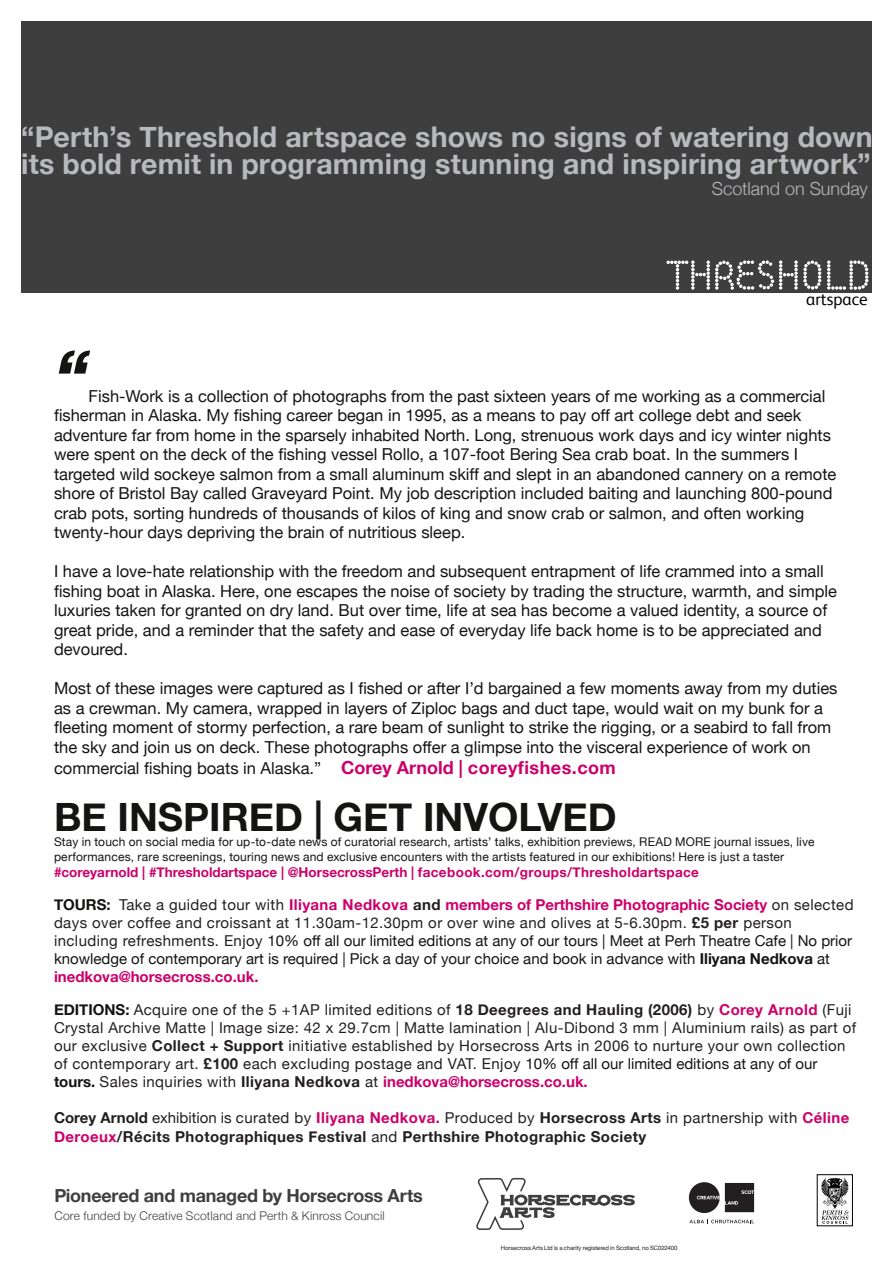
<style>
.page{position:relative;width:893px;height:1263px;background:#fff}
.page>*{position:absolute;margin:0;border:0;box-sizing:border-box;transform-origin:0 0}
.t1{font:italic 700 72px "Helvetica Neue";color:#141413}
.t2{font:700 39px "Helvetica Neue";color:#141413}
.t3{font:700 28.5px "Helvetica Neue";letter-spacing:.005em;color:#b8b9bc}
.t4{font:700 18px "Helvetica Neue";letter-spacing:-.015em;color:#3e3e3f}
.t5{font:300 18px "Helvetica Neue";color:#b8b9bc}
.t6{font:16.95px "FS Albert";color:#020404}
.t7{font:16.5px/19.5px "Helvetica Neue";color:#141413}
.t8{font:15px/18px "Helvetica Neue";letter-spacing:.025em;color:#231f20}
.t9{font:15px/18px "Helvetica Neue";color:#141413}
.t10{font:700 15px/18px "Helvetica Neue";letter-spacing:.025em;color:#231f20}
.t11{font:700 13.5px "Helvetica Neue";color:#cc006a}
.t12{font:12px/15px "Helvetica Neue";letter-spacing:.015em;color:#141413}
.t13{font:300 12px "Helvetica Neue";letter-spacing:.015em;color:#3e3e3f}
.t14{font:6px "Helvetica Neue";letter-spacing:-.01em;color:#231f20}
.s1{font-weight:700;font-size:18px;color:#cc006a}
.s2{font-weight:700}
.s3{color:#231f20}
.s4{font-weight:700;color:#cc006a}
.s5{font-weight:700;color:#231f20}
.s6{font-weight:700;color:#141413}
.s7{color:#141413}
.s8{font-weight:400}
.s9{color:#cc006a}
</style>
<div class="page">
<div style="left:21px;top:21px;width:851px;height:271px;background:#3e3e3f"></div>
<svg style="left:827px;top:260px;width:41px;height:30px"></svg>
<svg style="left:666px;top:260px;width:155px;height:30px"></svg>
<svg style="left:821px;top:1177px;width:28px;height:47px"></svg>
<div style="left:817px;top:1174px;width:36px;height:52px;border:1px solid #000"></div>
<svg style="left:476px;top:1178px;width:159px;height:52px"></svg>
<svg style="left:689px;top:1182px;width:65px;height:31px"></svg>
<svg style="left:689px;top:1219px;width:65px;height:5px"></svg>
<p class="t3" style="left:21px;top:119px;width:853px">“Perth’s Threshold artspace shows no signs of watering down</p>
<p class="t3" style="left:21px;top:146px;width:851px">its bold remit in programming stunning and inspiring artwork”</p>
<p class="t5" style="left:712px;top:177px;width:158px">Scotland on Sunday</p>
<p class="t6" style="left:806px;top:289px;width:63px">artspace</p>
<p class="t1" style="left:54px;top:332px;width:36px">“</p>
<p class="t7" style="left:54px;top:386px;width:784px;text-indent:35px">Fish-Work is a collection of photographs from the past sixteen years of me working as a commercial fisherman in Alaska. My fishing career began in 1995, as a means to pay off art college debt and seek adventure far from home in the sparsely inhabited North. Long, strenuous work days and icy winter nights were spent on the deck of the fishing vessel Rollo, a 107-foot Bering Sea crab boat. In the summers I targeted wild sockeye salmon from a small aluminum skiff and slept in an abandoned cannery on a remote shore of Bristol Bay called Graveyard Point. My job description included baiting and launching 800-pound crab pots, sorting hundreds of thousands of kilos of king and snow crab or salmon, and often working twenty-hour days depriving the brain of nutritious sleep.</p>
<p class="t7" style="left:54px;top:562px;width:785px">I have a love-hate relationship with the freedom and subsequent entrapment of life crammed into a small fishing boat in Alaska. Here, one escapes the noise of society by trading the structure, warmth, and simple luxuries taken for granted on dry land. But over time, life at sea has become a valued identity, a source of great pride, and a reminder that the safety and ease of everyday life back home is to be appreciated and devoured.</p>
<p class="t7" style="left:54px;top:679px;width:785px">Most of these images were captured as I fished or after I’d bargained a few moments away from my duties as a crewman. My camera, wrapped in layers of Ziploc bags and duct tape, would wait on my bunk for a fleeting moment of stormy perfection, a rare beam of sunlight to strike the rigging, or a seabird to fall from the sky and join us on deck. These photographs offer a glimpse into the visceral experience of work on</p>
<p class="t7" style="left:54px;top:758px;width:563px">commercial fishing boats in Alaska.” <span class="s1">Corey Arnold | coreyfishes.com</span></p>
<p class="t2" style="left:54px;top:793px;width:564px">BE INSPIRED | GET INVOLVED</p>
<p class="t12" style="left:54px;top:834px;width:762px">Stay in touch on social media for up-to-date news of curatorial research, artists’ talks, exhibition previews, READ MORE journal issues, live performances, rare screenings, touring news and exclusive encounters with the artists featured in our exhibitions! Here is just a taster</p>
<p class="t11" style="left:54px;top:864px;width:646px">#coreyarnold | #Thresholdartspace | @HorsecrossPerth | facebook.com/groups/Thresholdartspace</p>
<p class="t9" style="left:54px;top:896px;width:801px"><span class="s2">TOURS:</span> <span class="s3">Take a guided tour with</span> <span class="s4">Iliyana Nedkova</span> <span class="s5">and</span> <span class="s4">members of Perthshire Photographic Society</span> <span class="s3">on selected days over coffee and croissant at 11.30am-12.30pm or over wine and olives at 5-6.30pm.</span> <span class="s5">£5 per</span> <span class="s3">person including refreshments. Enjoy</span> 10% off all our limited editions at any of our tours | Meet at Perh Theatre Cafe | No prior knowledge of contemporary art is required | Pick a day of your choice and book in advance with <span class="s2">Iliyana Nedkova</span> at <span class="s4">inedkova@horsecross.co.uk.</span></p>
<p class="t8" style="left:54px;top:1001px;width:804px"><span class="s6">EDITIONS:</span> Acquire one of the 5 +1AP limited editions of <span class="s2">18 Deegrees and Hauling (2006)</span> by <span class="s4">Corey Arnold</span> (Fuji Crystal Archive Matte | Image size: 42 x 29.7cm | Matte lamination | Alu-Dibond 3 mm | Aluminium rails) as part of our exclusive <span class="s2">Collect + Support</span> initiative established by Horsecross Arts in 2006 to nurture your own collection of contemporary art. <span class="s2">£100</span> each excluding postage and VAT. Enjoy <span class="s7">10% off all our limited editions at any of our </span><span class="s6">tours.</span> Sales inquiries with <span class="s2">Iliyana Nedkova</span> at <span class="s4">inedkova@horsecross.co.uk.</span></p>
<p class="t10" style="left:54px;top:1109px;width:797px">Corey Arnold <span class="s8">exhibition is curated by</span> <span class="s9">Iliyana Nedkova.</span> <span class="s8">Produced by</span> Horsecross Arts <span class="s8">in partnership with</span> <span class="s9">Céline<br>Deroeux</span>/Récits Photographiques Festival <span class="s8">and</span> Perthshire Photographic Society</p>
<p class="t4" style="left:54px;top:1185px;width:370px">Pioneered and managed by Horsecross Arts</p>
<p class="t13" style="left:54px;top:1209px;width:332px">Core funded by Creative Scotland and Perth &amp; Kinross Council</p>
<p class="t14" style="left:501px;top:1244px;width:178px">Horsecross Arts Ltd is a charity registered in Scotland, no SC022400</p>
</div>
